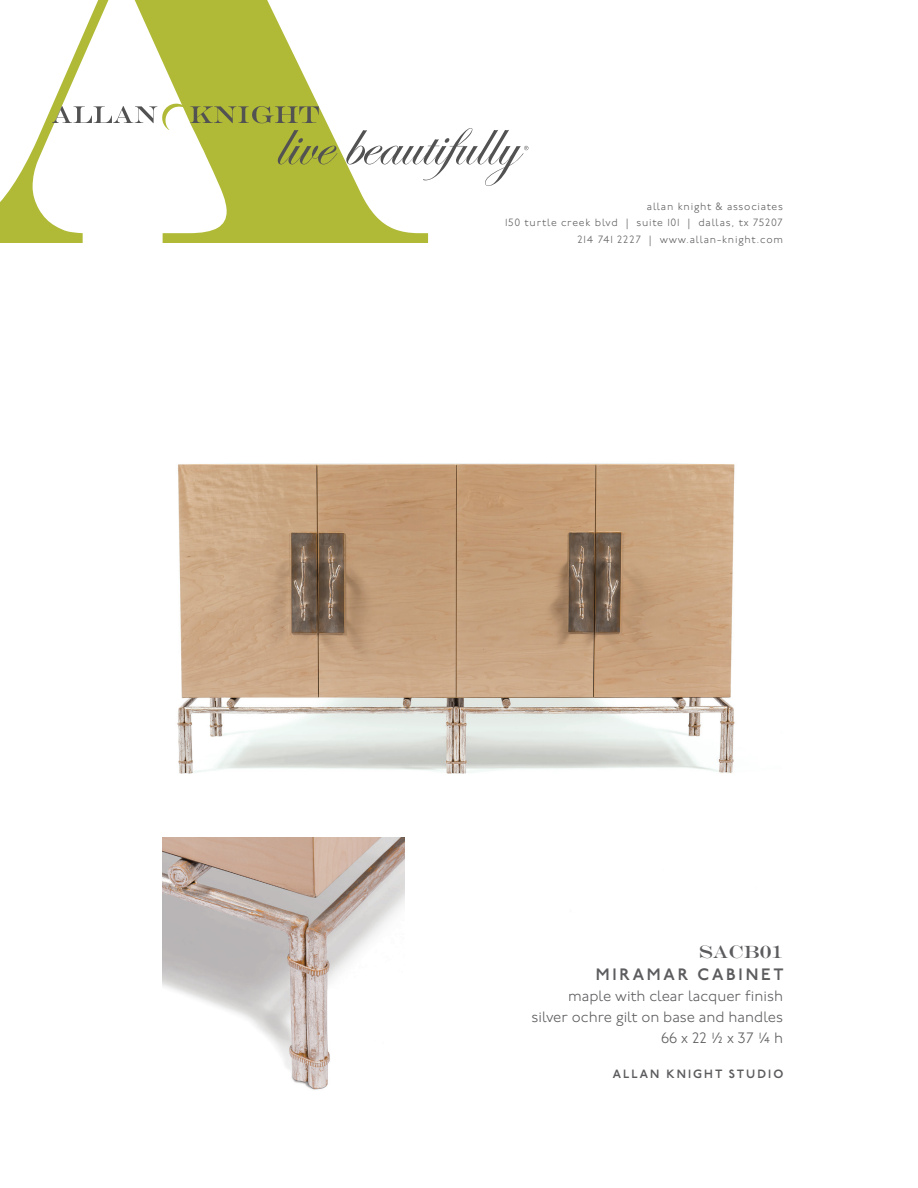
<style>
.page{position:relative;width:918px;height:1188px;background:#fff}
.page>*{position:absolute;margin:0;border:0;box-sizing:border-box;transform-origin:0 0}
.t1{font:18px "Engravers";color:#5c5c5f}
.t2{font:600 16.5px "P22 Underground Pro";letter-spacing:.17em;color:#5c5c5f}
.t3{font:300 15px/21px "P22 Underground Pro";color:#5c5c5f;text-align:right}
.t4{font:600 12px "P22 Underground Pro";letter-spacing:.17em;color:#5c5c5f}
.t5{font:300 10.5px/16.5px "P22 Underground Pro";letter-spacing:.075em;color:#5c5c5f;text-align:right}
</style>
<div class="page">
<svg style="left:0;top:0;width:428px;height:243px"></svg>
<svg style="left:52px;top:102px;width:285px;height:62px"></svg>
<svg style="left:346px;top:128px;width:182px;height:58px"></svg>
<img style="left:177px;top:463px;width:558px;height:311px">
<img style="left:162px;top:837px;width:243px;height:253px">
<p class="t5" style="left:505px;top:198px;width:279px">allan knight &amp; associates<br>150 turtle creek blvd | suite 101 | dallas, tx 75207<br>214 741 2227 | www.allan-knight.com</p>
<h1 class="t1" style="left:699px;top:941px;width:86px">SACB01</h1>
<h2 class="t2" style="left:596px;top:963px;width:190px">MIRAMAR CABINET</h2>
<h3 class="t3" style="left:532px;top:985px;width:253px">maple with clear lacquer finish silver ochre gilt on base and handles<br>66 x 22 ½ x 37 ¼ h</h3>
<p class="t4" style="left:613px;top:1065px;width:172px">ALLAN KNIGHT STUDIO</p>
</div>
